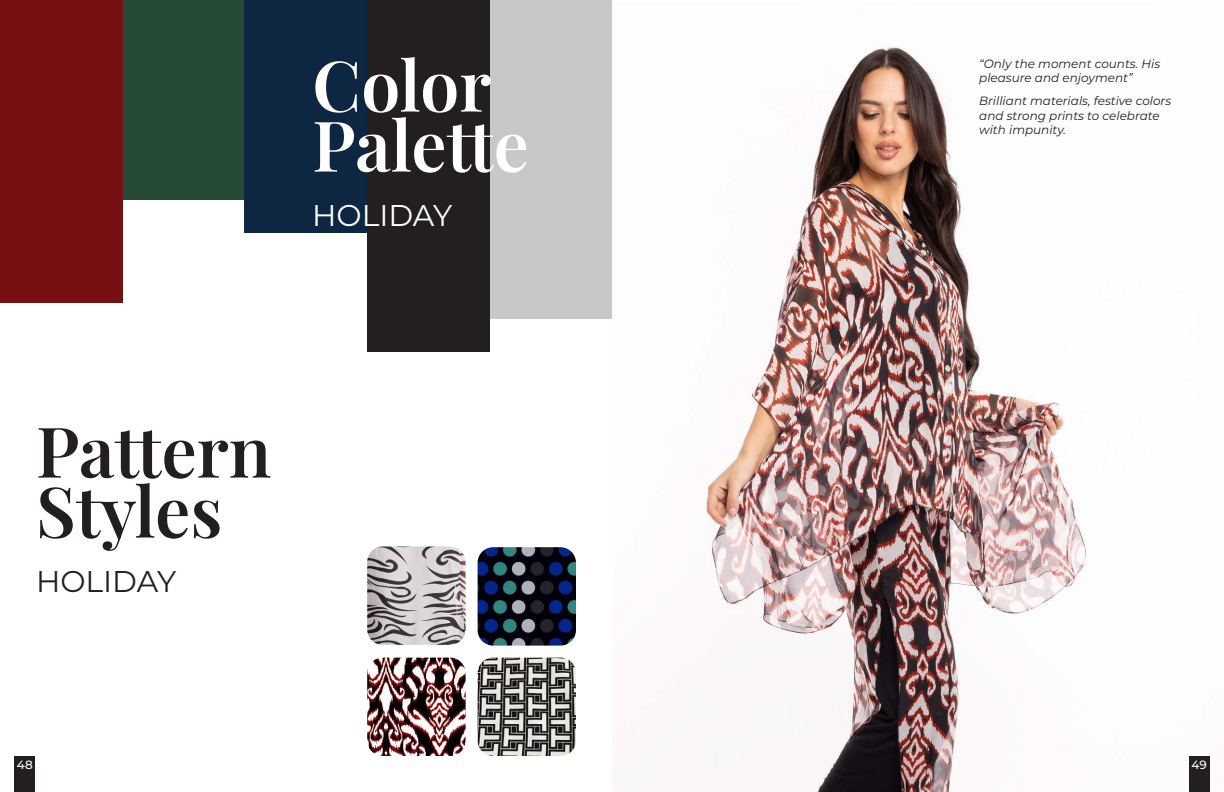
<style>
.page{position:relative;width:1224px;height:792px;background:#fff}
.page>*{position:absolute;margin:0;border:0;box-sizing:border-box;transform-origin:0 0}
.Pattern_styles_copy{font:70px/60px "Playfair Display";color:#231f20}
.Pattern_styles_copy-2{font:70px/60px "Playfair Display";letter-spacing:-.005em;color:#fff}
.C-S-S{font:30px "Montserrat";color:#fff}
.C-S-S-2{font:30px "Montserrat";color:#231f20}
.MSG{font:italic 12px/14.4px "Montserrat";color:#231f20}
.t1{font:500 12px "Montserrat";color:#fff}
</style>
<div class="page">
<img style="left:706px;top:46px;width:381px;height:746px">
<div style="left:14px;top:756px;width:21px;height:36px;background:#231f20"></div>
<div style="left:1189px;top:756px;width:21px;height:36px;background:#231f20"></div>
<div style="left:489px;top:0;width:123px;height:319px;background:#c7c8ca"></div>
<div style="left:367px;top:0;width:122px;height:352px;background:#231f20"></div>
<div style="left:244px;top:0;width:123px;height:232px;background:#0d2743"></div>
<div style="left:122px;top:0;width:122px;height:199px;background:#264a36"></div>
<div style="left:0;top:0;width:123px;height:302px;background:#771012"></div>
<img style="left:478px;top:658px;width:98px;height:98px">
<img style="left:478px;top:547px;width:98px;height:99px">
<img style="left:367px;top:658px;width:99px;height:98px">
<img style="left:367px;top:546px;width:99px;height:99px">
<p class="Pattern_styles_copy-2" style="left:312px;top:50px;width:218px">Color<br>Palette</p>
<p class="C-S-S" style="left:312px;top:194px;width:142px">HOLIDAY</p>
<p class="Pattern_styles_copy" style="left:36px;top:416px;width:237px">Pattern<br>Styles</p>
<p class="C-S-S-2" style="left:36px;top:560px;width:142px">HOLIDAY</p>
<p class="MSG" style="left:979px;top:56px;width:183px">“Only the moment counts. His pleasure and enjoyment”</p>
<p class="MSG" style="left:979px;top:94px;width:194px">Brilliant materials, festive colors and strong prints to celebrate with impunity.</p>
<p class="t1" style="left:17px;top:756px;width:17px">48</p>
<p class="t1" style="left:1191px;top:756px;width:17px">49</p>
</div>
